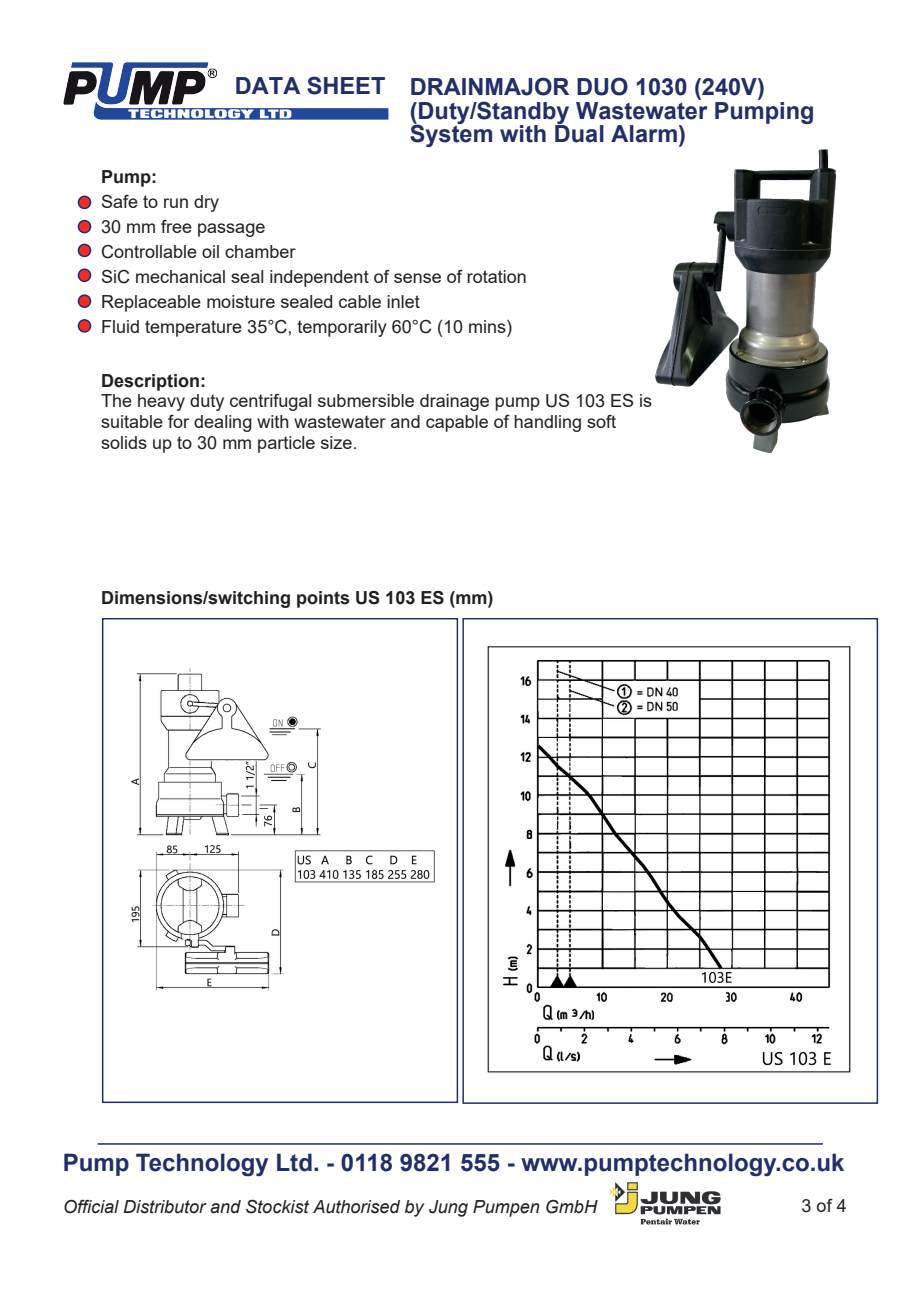
<style>
.page{position:relative;width:919px;height:1289px;background:#fff}
.page>*{position:absolute;margin:0;border:0;box-sizing:border-box;transform-origin:0 0}
.t1{font:700 24px "Arial";color:#222e68}
.t2{font:700 23.55px/23.5px "Arial";color:#222e68}
.t3{font:18px/25px "Arial";color:#231f20}
.t4{font:italic 18px "Arial";color:#231f20}
.t5{font:700 18px "Arial";color:#231f20}
</style>
<div class="page">
<img style="left:610px;top:1182px;width:111px;height:43px">
<hr style="left:98px;top:1143px;width:724px;height:1px;background:#222e68">
<img style="left:63px;top:62px;width:326px;height:58px">
<div style="left:78px;top:196px;width:13px;height:13px;background:#ee2d28;border:2px solid #222e68;border-radius:50%"></div>
<div style="left:78px;top:220px;width:13px;height:13px;background:#ee2d28;border:2px solid #222e68;border-radius:50%"></div>
<div style="left:78px;top:244px;width:13px;height:13px;background:#ee2d28;border:2px solid #222e68;border-radius:50%"></div>
<div style="left:78px;top:268px;width:13px;height:14px;background:#ee2d28;border:2px solid #222e68;border-radius:50%"></div>
<div style="left:78px;top:294px;width:13px;height:14px;background:#ee2d28;border:2px solid #222e68;border-radius:50%"></div>
<img style="left:655px;top:149px;width:182px;height:304px">
<div style="left:102px;top:618px;width:356px;height:485px;border:2px solid #222e68"></div>
<div style="left:462px;top:618px;width:416px;height:485px;border:2px solid #222e68"></div>
<img style="left:487px;top:646px;width:364px;height:427px">
<img style="left:131px;top:669px;width:304px;height:322px">
<div style="left:78px;top:319px;width:13px;height:14px;background:#ee2d28;border:2px solid #222e68;border-radius:50%"></div>
<h2 class="t2" style="left:235px;top:76px;width:152px">DATA SHEET</h2>
<h2 class="t2" style="left:410px;top:77px;width:406px">DRAINMAJOR DUO 1030 (240V) (Duty/Standby Wastewater Pumping<br>System with Dual Alarm)</h2>
<p class="t5" style="left:101px;top:169px;width:57px">Pump:</p>
<p class="t3" style="left:101px;top:190px;width:427px">Safe to run dry<br>30 mm free passage<br>Controllable oil chamber<br>SiC mechanical seal independent of sense of rotation Replaceable moisture sealed cable inlet<br>Fluid temperature 35°C, temporarily 60°C (10 mins)</p>
<p class="t5" style="left:101px;top:373px;width:107px">Description:</p>
<p class="t3" style="left:101px;top:392px;width:552px;line-height:20.7px">The heavy duty centrifugal submersible drainage pump US 103 ES is suitable for dealing with wastewater and capable of handling soft solids up to 30 mm particle size.</p>
<p class="t5" style="left:101px;top:591px;width:394px">Dimensions/switching points US 103 ES (mm)</p>
<h1 class="t1" style="left:63px;top:1153px;width:783px">Pump Technology Ltd. - 0118 9821 555 - www.pumptechnology.co.uk</h1>
<p class="t4" style="left:63px;top:1199px;width:535px">Official Distributor and Stockist Authorised by Jung Pumpen GmbH</p>
<p class="t3" style="left:801px;top:1195px;width:47px">3 of 4</p>
</div>
